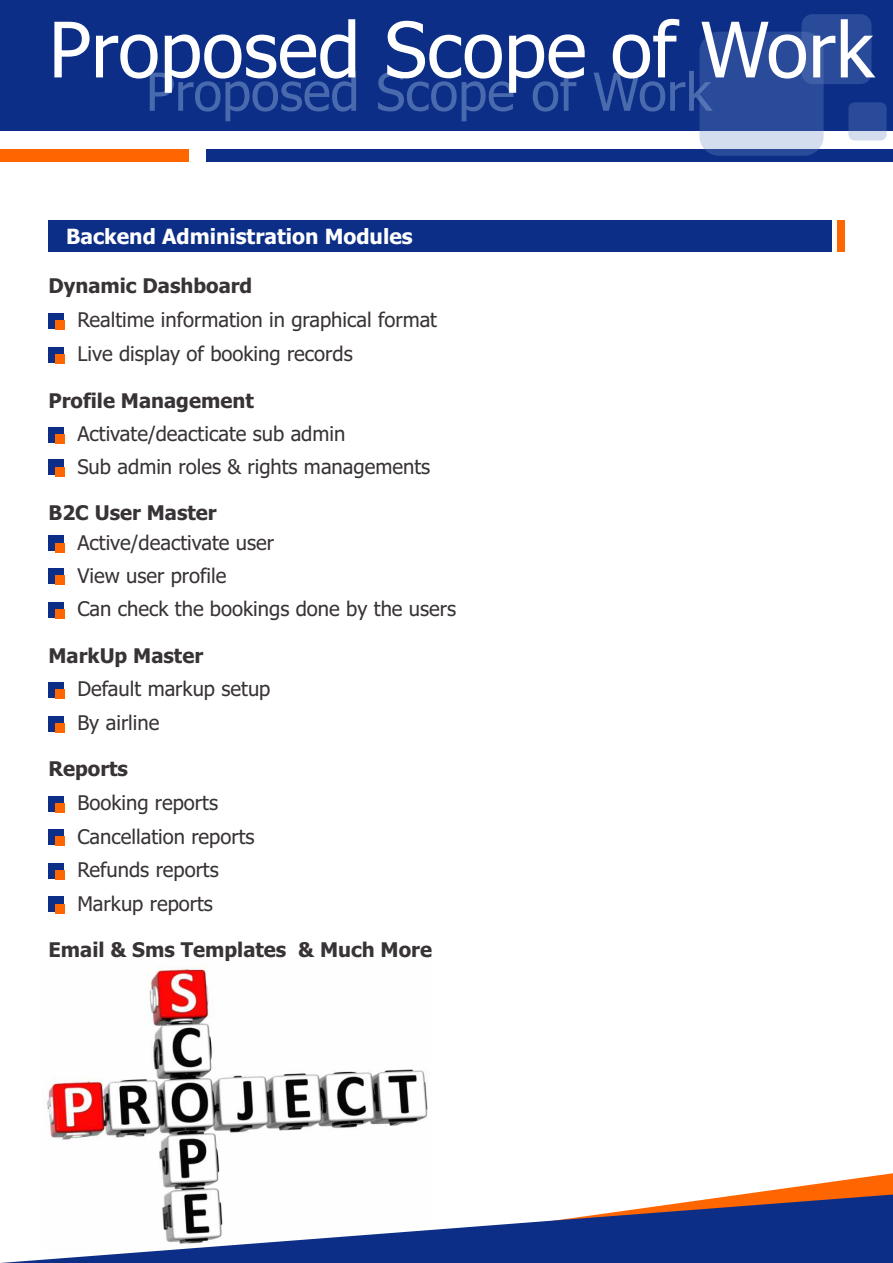
<style>
.page{position:relative;width:893px;height:1263px;background:#fff}
.page>*{position:absolute;margin:0;border:0;box-sizing:border-box;transform-origin:0 0}
.t1{font:76.5px "Tahoma";color:#fff}
.t2{font:52.5px "Tahoma";color:rgb(112 143 199/.62)}
.t3{font:700 21px "Tahoma";color:#fff}
.t4{font:20.25px/33.6px "Tahoma";color:#383336}
.t5{font:700 20.25px "Tahoma";color:#383336}
</style>
<div class="page">
<img style="left:47px;top:966px;width:381px;height:228px">
<div style="left:0;top:149px;width:188px;height:12px;background:#f60"></div>
<div style="left:206px;top:149px;width:687px;height:12px;background:#0d2e87"></div>
<div style="left:0;top:0;width:893px;height:131px;background:#0d2e87"></div>
<div style="left:699px;top:32px;width:125px;height:124px;background:#708fc7;border-radius:20px;opacity:.3"></div>
<div style="left:801px;top:14px;width:70px;height:70px;background:#708fc7;border-radius:11px;opacity:.3"></div>
<div style="left:848px;top:102px;width:39px;height:38px;background:#708fc7;border-radius:6px;opacity:.3"></div>
<svg style="left:251px;top:1173px;width:642px;height:21px"></svg>
<svg style="left:1px;top:1194px;width:892px;height:69px"></svg>
<div style="left:48px;top:313px;width:16px;height:15px;background:#0d2e87"></div>
<div style="left:55px;top:320px;width:10px;height:10px;background:#f60"></div>
<div style="left:48px;top:347px;width:16px;height:15px;background:#0d2e87"></div>
<div style="left:55px;top:354px;width:10px;height:9px;background:#f60"></div>
<div style="left:48px;top:427px;width:16px;height:15px;background:#0d2e87"></div>
<div style="left:55px;top:434px;width:10px;height:10px;background:#f60"></div>
<div style="left:48px;top:460px;width:16px;height:15px;background:#0d2e87"></div>
<div style="left:55px;top:467px;width:10px;height:9px;background:#f60"></div>
<div style="left:48px;top:536px;width:16px;height:15px;background:#0d2e87"></div>
<div style="left:55px;top:543px;width:10px;height:9px;background:#f60"></div>
<div style="left:48px;top:569px;width:16px;height:15px;background:#0d2e87"></div>
<div style="left:55px;top:575px;width:10px;height:10px;background:#f60"></div>
<div style="left:48px;top:602px;width:16px;height:15px;background:#0d2e87"></div>
<div style="left:55px;top:609px;width:10px;height:10px;background:#f60"></div>
<div style="left:48px;top:682px;width:16px;height:15px;background:#0d2e87"></div>
<div style="left:55px;top:689px;width:10px;height:10px;background:#f60"></div>
<div style="left:48px;top:716px;width:16px;height:15px;background:#0d2e87"></div>
<div style="left:55px;top:723px;width:10px;height:9px;background:#f60"></div>
<div style="left:837px;top:220px;width:7px;height:32px;background:#f60"></div>
<div style="left:48px;top:220px;width:784px;height:32px;background:#0d2e87"></div>
<div style="left:48px;top:796px;width:16px;height:15px;background:#0d2e87"></div>
<div style="left:55px;top:803px;width:10px;height:9px;background:#f60"></div>
<div style="left:48px;top:829px;width:16px;height:16px;background:#0d2e87"></div>
<div style="left:55px;top:836px;width:10px;height:10px;background:#f60"></div>
<div style="left:48px;top:863px;width:16px;height:15px;background:#0d2e87"></div>
<div style="left:55px;top:870px;width:10px;height:10px;background:#f60"></div>
<div style="left:48px;top:897px;width:16px;height:15px;background:#0d2e87"></div>
<div style="left:55px;top:904px;width:10px;height:9px;background:#f60"></div>
<h1 class="t1" style="left:49px;top:19px;width:827px">Proposed Scope of Work</h1>
<h2 class="t2" style="left:146px;top:71px;width:567px">Proposed Scope of Work</h2>
<p class="t3" style="left:66px;top:228px;width:348px">Backend Administration Modules</p>
<p class="t5" style="left:48px;top:278px;width:205px">Dynamic Dashboard</p>
<p class="t4" style="left:77px;top:305px;width:361px">Realtime information in graphical format<br>Live display of booking records</p>
<p class="t5" style="left:48px;top:392px;width:207px">Profile Management</p>
<p class="t4" style="left:77px;top:419px;width:354px;line-height:32.7px">Activate/deacticate sub admin<br>Sub admin roles &amp; rights managements</p>
<p class="t5" style="left:48px;top:504px;width:170px">B2C User Master</p>
<p class="t4" style="left:77px;top:527px;width:380px;line-height:33.2px">Active/deactivate user<br>View user profile<br>Can check the bookings done by the users</p>
<p class="t5" style="left:48px;top:647px;width:156px">MarkUp Master</p>
<p class="t4" style="left:77px;top:674px;width:195px">Default markup setup<br>By airline</p>
<p class="t5" style="left:48px;top:760px;width:81px">Reports</p>
<p class="t4" style="left:77px;top:787px;width:179px">Booking reports<br>Cancellation reports<br>Refunds reports<br>Markup reports</p>
<p class="t5" style="left:48px;top:942px;width:385px">Email &amp; Sms Templates &amp; Much More</p>
</div>
